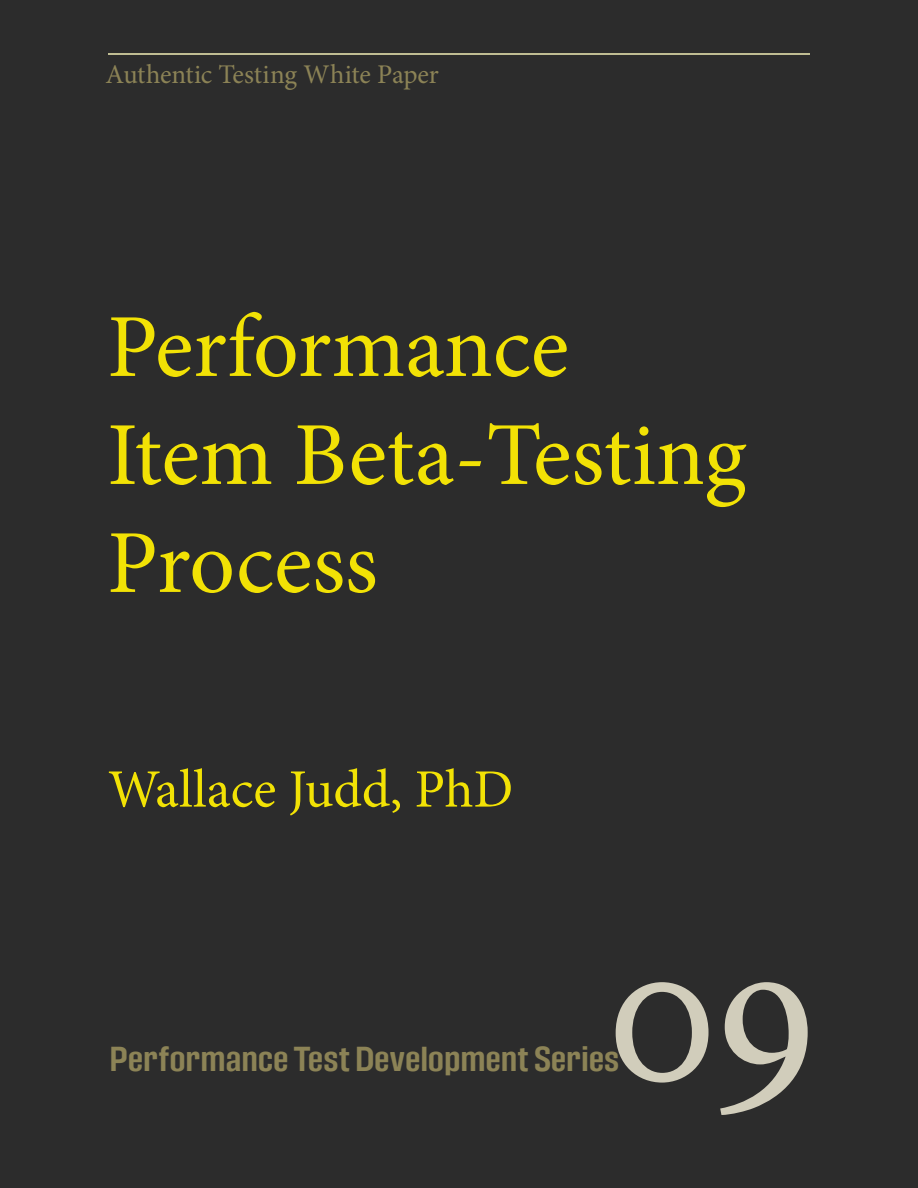
<style>
.page{position:relative;width:918px;height:1188px;background:#2c2c2c}
.page>*{position:absolute;margin:0;border:0;box-sizing:border-box;transform-origin:0 0}
.t1{font:216px "Minion Pro";color:#d1cdbb}
.t2{font:90px/108px "Minion Pro";color:#f2e205}
.t3{font:54px "Minion Pro";color:#f2e205}
.t4{font:600 34.5px "Protipo Compact";color:#8c8356}
.t5{font:27px "Minion Pro";letter-spacing:-.01em;color:#8c8356}
</style>
<div class="page">
<hr style="left:108px;top:53px;width:702px;height:2px;background:#f1edb5">
<p class="t5" style="left:105px;top:56px;width:335px">Authentic Testing White Paper</p>
<p class="t2" style="left:107px;top:294px;width:641px">Performance<br>Item Beta-Testing<br>Process</p>
<p class="t3" style="left:108px;top:753px;width:407px">Wallace Judd, PhD</p>
<p class="t1" style="left:605px;top:866px;width:216px">09</p>
<p class="t4" style="left:110px;top:1039px;width:511px">Performance Test Development Series</p>
</div>
